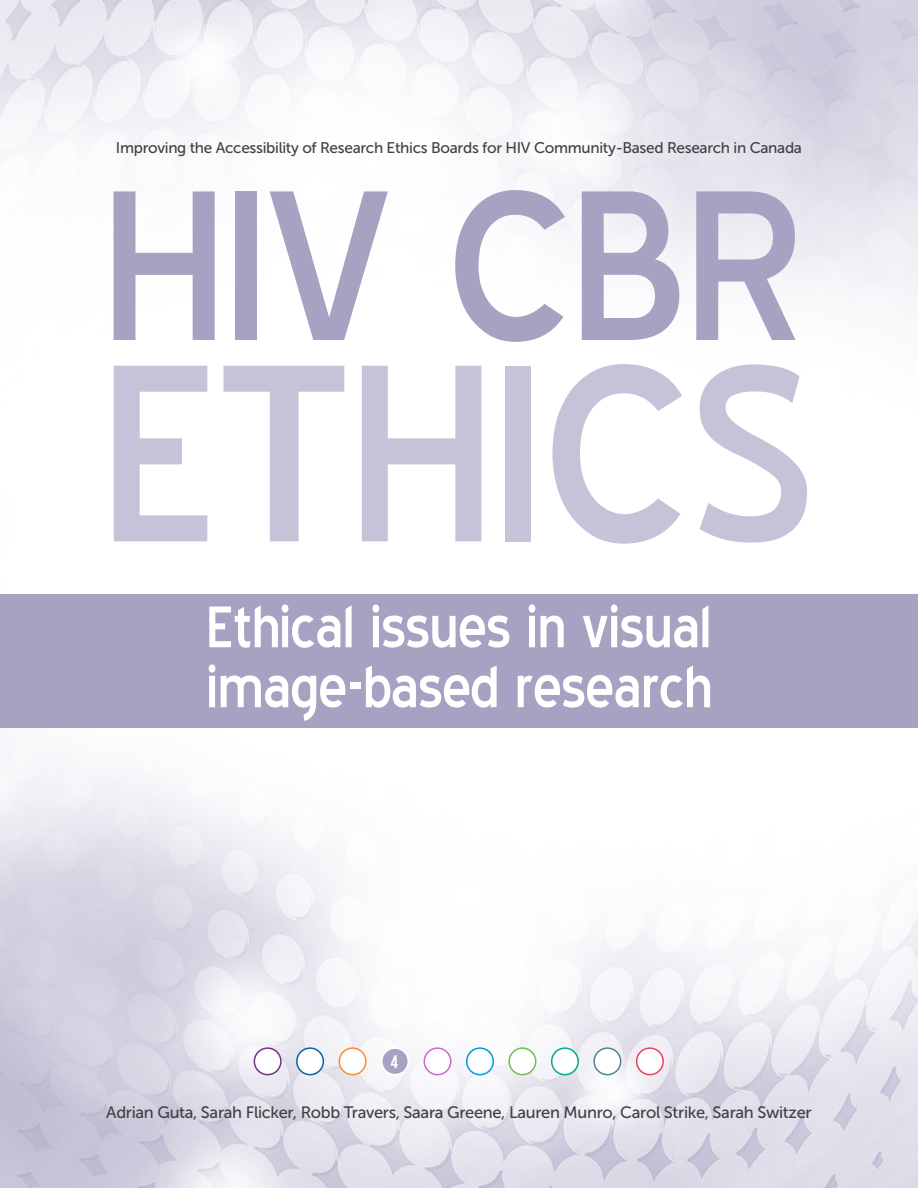
<style>
.page{position:relative;width:918px;height:1188px;background:#fff}
.page>*{position:absolute;margin:0;border:0;box-sizing:border-box;transform-origin:0 0}
.t1{font:317.25px "Blue Highway";color:#c7c2d7}
.t2{font:268.2px "Blue Highway";letter-spacing:-.02em;color:#a9a1c2}
.t3{font:73.5px/60px "Blue Highway";letter-spacing:-.02em;color:#fff}
.t4{font:18px "Bebas Neue";color:#fff}
.t5{font:16.5px "Museo Sans 500";letter-spacing:-.02em;color:#414042}
.t6{font:15.3px "Museo Sans 500";letter-spacing:-.02em;color:#414042}
</style>
<div class="page">
<img style="left:0;top:0;width:918px;height:1188px">
<div style="left:0;top:594px;width:918px;height:134px;background:#a9a1c2"></div>
<div style="left:254px;top:1048px;width:27px;height:27px;background:#fff;border-radius:50%"></div>
<div style="left:254px;top:1047px;width:28px;height:28px;border:2px solid #752f8a;border-radius:50%"></div>
<div style="left:339px;top:1048px;width:27px;height:27px;background:#fff;border-radius:50%"></div>
<div style="left:339px;top:1047px;width:28px;height:28px;border:2px solid #fa8d29;border-radius:50%"></div>
<div style="left:382px;top:1048px;width:26px;height:27px;background:#a9a1c2;border-radius:50%"></div>
<div style="left:381px;top:1047px;width:28px;height:28px;border:2px solid #fff;border-radius:50%"></div>
<div style="left:424px;top:1048px;width:27px;height:27px;background:#fff;border-radius:50%"></div>
<div style="left:424px;top:1047px;width:28px;height:28px;border:2px solid #d163ce;border-radius:50%"></div>
<div style="left:467px;top:1048px;width:26px;height:27px;background:#fff;border-radius:50%"></div>
<div style="left:466px;top:1047px;width:28px;height:28px;border:2px solid #009bde;border-radius:50%"></div>
<div style="left:509px;top:1048px;width:27px;height:27px;background:#fff;border-radius:50%"></div>
<div style="left:508px;top:1047px;width:28px;height:28px;border:2px solid #6cc04a;border-radius:50%"></div>
<div style="left:552px;top:1048px;width:26px;height:27px;background:#fff;border-radius:50%"></div>
<div style="left:551px;top:1047px;width:28px;height:28px;border:2px solid #00a98f;border-radius:50%"></div>
<div style="left:594px;top:1048px;width:27px;height:27px;background:#fff;border-radius:50%"></div>
<div style="left:593px;top:1047px;width:28px;height:28px;border:2px solid #4d868e;border-radius:50%"></div>
<div style="left:637px;top:1048px;width:26px;height:27px;background:#fff;border-radius:50%"></div>
<div style="left:636px;top:1047px;width:28px;height:28px;border:2px solid #e74360;border-radius:50%"></div>
<div style="left:297px;top:1048px;width:26px;height:27px;background:#fff;border-radius:50%"></div>
<div style="left:296px;top:1047px;width:28px;height:28px;border:2px solid #0065a1;border-radius:50%"></div>
<p class="t6" style="left:116px;top:139px;width:688px">Improving the Accessibility of Research Ethics Boards for HIV Community-Based Research in Canada</p>
<h2 class="t2" style="left:101px;top:151px;width:707px">HIV CBR</h2>
<h1 class="t1" style="left:99px;top:318px;width:722px">Ethics</h1>
<h3 class="t3" style="left:206px;top:598px;width:508px">Ethical issues in visual image-based research</h3>
<p class="t4" style="left:391px;top:1052px;width:9px">4</p>
<p class="t5" style="left:106px;top:1103px;width:707px">Adrian Guta, Sarah Flicker, Robb Travers, Saara Greene, Lauren Munro, Carol Strike, Sarah Switzer</p>
</div>
